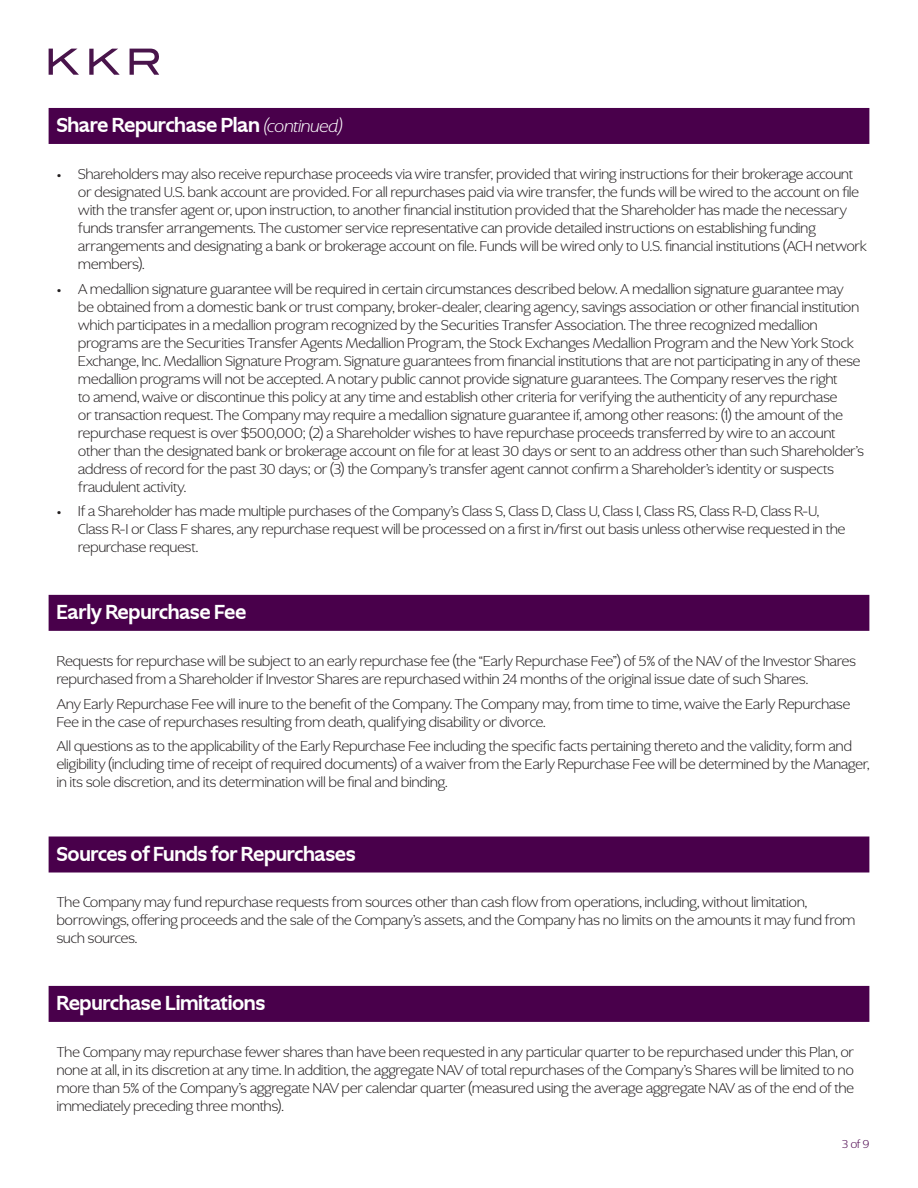
<style>
.page{position:relative;width:918px;height:1188px;background:#fff}
.page>*{position:absolute;margin:0;border:0;box-sizing:border-box;transform-origin:0 0}
.BLUE_BAR_HEAD_Bold_14_white__35_after{font:700 21px "Ghost";letter-spacing:.01em;color:#fff}
.Body_Light_10_black__0625_after{font:300 15px/18px "Ghost";letter-spacing:.01em;color:#231f20}
.t1{font:300 12px "Ghost";color:#49004b}
.s1{font-weight:300;font-style:italic;font-size:18px}
.s2{font-weight:700}
</style>
<div class="page">
<div style="left:49px;top:108px;width:820px;height:36px;background:#49004b"></div>
<div style="left:49px;top:595px;width:820px;height:36px;background:#49004b"></div>
<div style="left:49px;top:837px;width:820px;height:36px;background:#49004b"></div>
<div style="left:49px;top:986px;width:820px;height:36px;background:#49004b"></div>
<svg style="left:49px;top:49px;width:110px;height:26px"></svg>
<p class="BLUE_BAR_HEAD_Bold_14_white__35_after" style="left:57px;top:112px;width:287px">Share Repurchase Plan <span class="s1">(continued)</span></p>
<p class="Body_Light_10_black__0625_after" style="left:78px;top:165px;width:790px;text-indent:-22px"><span class="s2">•</span> Shareholders may also receive repurchase proceeds via wire transfer, provided that wiring instructions for their brokerage account or designated U.S. bank account are provided. For all repurchases paid via wire transfer, the funds will be wired to the account on file with the transfer agent or, upon instruction, to another financial institution provided that the Shareholder has made the necessary funds transfer arrangements. The customer service representative can provide detailed instructions on establishing funding arrangements and designating a bank or brokerage account on file. Funds will be wired only to U.S. financial institutions (ACH network members).</p>
<p class="Body_Light_10_black__0625_after" style="left:78px;top:280px;width:787px;text-indent:-22px"><span class="s2">•</span> A medallion signature guarantee will be required in certain circumstances described below. A medallion signature guarantee may<br>be obtained from a domestic bank or trust company, broker-dealer, clearing agency, savings association or other financial institution which participates in a medallion program recognized by the Securities Transfer Association. The three recognized medallion programs are the Securities Transfer Agents Medallion Program, the Stock Exchanges Medallion Program and the New York Stock Exchange, Inc. Medallion Signature Program. Signature guarantees from financial institutions that are not participating in any of these medallion programs will not be accepted. A notary public cannot provide signature guarantees. The Company reserves the right<br>to amend, waive or discontinue this policy at any time and establish other criteria for verifying the authenticity of any repurchase<br>or transaction request. The Company may require a medallion signature guarantee if, among other reasons: (1) the amount of the repurchase request is over $500,000; (2) a Shareholder wishes to have repurchase proceeds transferred by wire to an account other than the designated bank or brokerage account on file for at least 30 days or sent to an address other than such Shareholder’s address of record for the past 30 days; or (3) the Company’s transfer agent cannot confirm a Shareholder’s identity or suspects fraudulent activity.</p>
<p class="Body_Light_10_black__0625_after" style="left:78px;top:502px;width:769px;text-indent:-22px"><span class="s2">•</span> If a Shareholder has made multiple purchases of the Company’s Class S, Class D, Class U, Class I, Class RS, Class R-D, Class R-U,<br>Class R-I or Class F shares, any repurchase request will be processed on a first in/first out basis unless otherwise requested in the repurchase request.</p>
<p class="BLUE_BAR_HEAD_Bold_14_white__35_after" style="left:57px;top:599px;width:191px">Early Repurchase Fee</p>
<p class="Body_Light_10_black__0625_after" style="left:57px;top:652px;width:801px">Requests for repurchase will be subject to an early repurchase fee (the “Early Repurchase Fee”) of 5% of the NAV of the Investor Shares repurchased from a Shareholder if Investor Shares are repurchased within 24 months of the original issue date of such Shares.</p>
<p class="Body_Light_10_black__0625_after" style="left:57px;top:695px;width:795px">Any Early Repurchase Fee will inure to the benefit of the Company. The Company may, from time to time, waive the Early Repurchase<br>Fee in the case of repurchases resulting from death, qualifying disability or divorce.</p>
<p class="Body_Light_10_black__0625_after" style="left:57px;top:737px;width:815px">All questions as to the applicability of the Early Repurchase Fee including the specific facts pertaining thereto and the validity, form and eligibility (including time of receipt of required documents) of a waiver from the Early Repurchase Fee will be determined by the Manager, in its sole discretion, and its determination will be final and binding.</p>
<p class="BLUE_BAR_HEAD_Bold_14_white__35_after" style="left:57px;top:841px;width:300px">Sources of Funds for Repurchases</p>
<p class="Body_Light_10_black__0625_after" style="left:57px;top:893px;width:800px">The Company may fund repurchase requests from sources other than cash flow from operations, including, without limitation, borrowings, offering proceeds and the sale of the Company’s assets, and the Company has no limits on the amounts it may fund from such sources.</p>
<p class="BLUE_BAR_HEAD_Bold_14_white__35_after" style="left:57px;top:990px;width:210px">Repurchase Limitations</p>
<p class="Body_Light_10_black__0625_after" style="left:57px;top:1043px;width:799px;text-align:justify">The Company may repurchase fewer shares than have been requested in any particular quarter to be repurchased under this Plan, or none at all, in its discretion at any time. In addition, the aggregate NAV of total repurchases of the Company’s Shares will be limited to no more than 5% of the Company’s aggregate NAV per calendar quarter (measured using the average aggregate NAV as of the end of the immediately preceding three months).</p>
<p class="t1" style="left:842px;top:1137px;width:29px">3 of 9</p>
</div>
